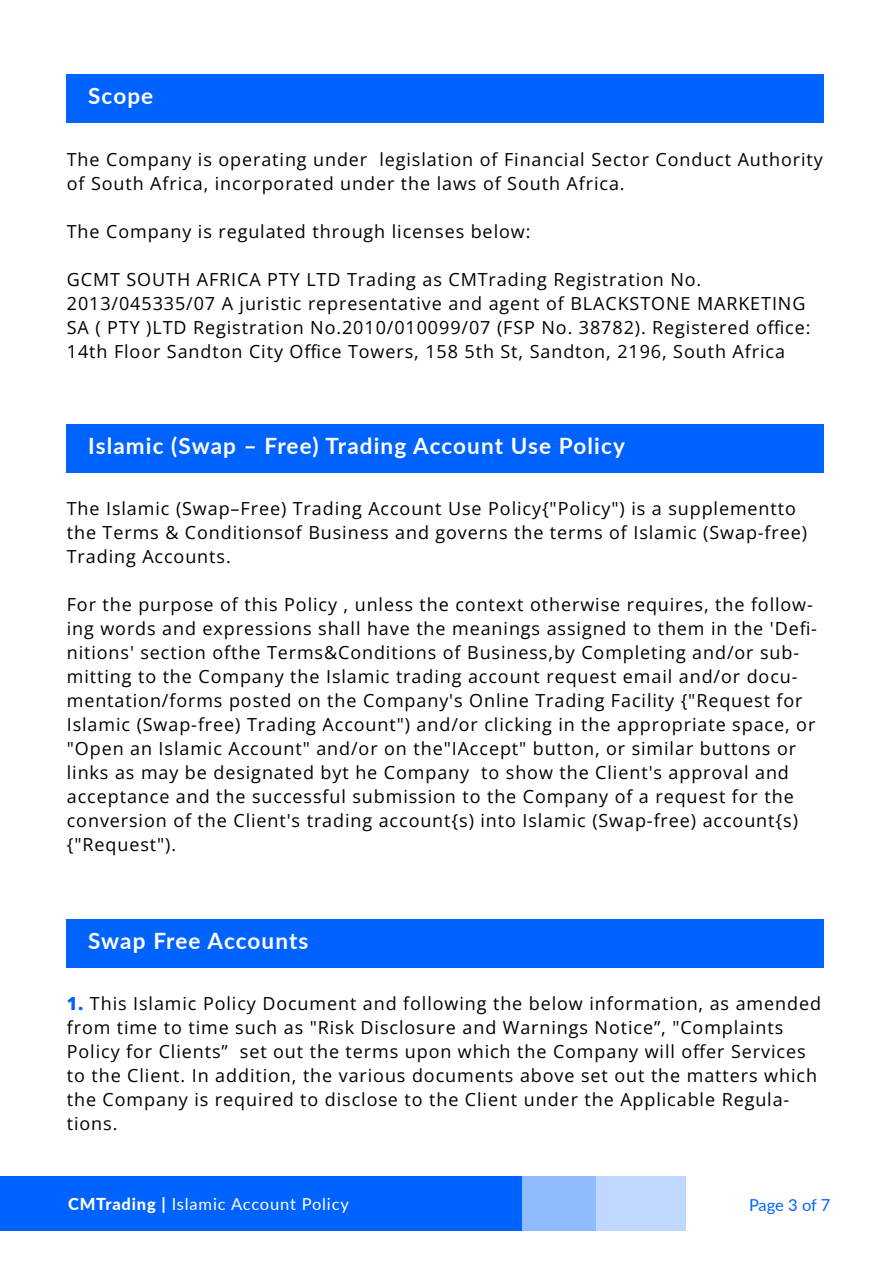
<style>
.page{position:relative;width:894px;height:1265px;background:#fff}
.page>*{position:absolute;margin:0;border:0;box-sizing:border-box;transform-origin:0 0}
.t1{font:700 22.5px "Lato";letter-spacing:.05em;color:#fff}
.t2{font:18px/24px "Open Sans";letter-spacing:.05em;color:#000}
.t3{font:16.5px "Lato";letter-spacing:.05em;color:#fff}
.t4{font:16.5px "Lato";letter-spacing:-.01em;color:#0063ff}
.s1{font-weight:800;color:#0063ff}
.s2{font-weight:800}
</style>
<div class="page">
<div style="left:0;top:1176px;width:686px;height:54px;background:#c0d8ff"></div>
<div style="left:0;top:1176px;width:596px;height:54px;background:#90bbff"></div>
<div style="left:0;top:1176px;width:522px;height:54px;background:#0063ff"></div>
<div style="left:67px;top:74px;width:757px;height:49px;background:#0063ff"></div>
<div style="left:67px;top:424px;width:757px;height:48px;background:#0063ff"></div>
<div style="left:67px;top:919px;width:757px;height:48px;background:#0063ff"></div>
<p class="t1" style="left:88px;top:80px;width:67px">Scope</p>
<p class="t2" style="left:67px;top:147px;width:758px">The Company is operating under legislation of Financial Sector Conduct Authority of South Africa, incorporated under the laws of South Africa.</p>
<p class="t2" style="left:67px;top:219px;width:465px">The Company is regulated through licenses below:</p>
<p class="t2" style="left:67px;top:267px;width:745px">GCMT SOUTH AFRICA PTY LTD Trading as CMTrading Registration No.<br>2013/045335/07 A juristic representative and agent of BLACKSTONE MARKETING SA ( PTY )LTD Registration No.2010/010099/07 (FSP No. 38782). Registered office:<br>14th Floor Sandton City Office Towers, 158 5th St, Sandton, 2196, South Africa</p>
<p class="t1" style="left:88px;top:429px;width:538px">Islamic (Swap – Free) Trading Account Use Policy</p>
<p class="t2" style="left:67px;top:495px;width:742px">The Islamic (Swap–Free) Trading Account Use Policy{"Policy") is a supplementto the Terms &amp; Conditionsof Business and governs the terms of Islamic (Swap-free)<br>Trading Accounts.</p>
<p class="t2" style="left:67px;top:591px;width:752px">For the purpose of this Policy , unless the context otherwise requires, the follow&shy;ing words and expressions shall have the meanings assigned to them in the 'Defi&shy;nitions' section ofthe Terms&amp;Conditions of Business,by Completing and/or sub&shy;mitting to the Company the Islamic trading account request email and/or docu&shy;mentation/forms posted on the Company's Online Trading Facility {"Request for Islamic (Swap-free) Trading Account") and/or clicking in the appropriate space, or "Open an Islamic Account" and/or on the"IAccept" button, or similar buttons or links as may be designated byt he Company to show the Client's approval and acceptance and the successful submission to the Company of a request for the conversion of the Client's trading account{s) into Islamic (Swap-free) account{s) {"Request").</p>
<p class="t1" style="left:88px;top:924px;width:222px">Swap Free Accounts</p>
<p class="t2" style="left:67px;top:990px;width:756px"><span class="s1">1.</span> This Islamic Policy Document and following the below information, as amended from time to time such as "Risk Disclosure and Warnings Notice”, "Complaints Policy for Clients” set out the terms upon which the Company will offer Services to the Client. In addition, the various documents above set out the matters which the Company is required to disclose to the Client under the Applicable Regula&shy;tions.</p>
<p class="t3" style="left:68px;top:1191px;width:282px"><span class="s2">CMTrading |</span> Islamic Account Policy</p>
<p class="t4" style="left:749px;top:1193px;width:83px">Page 3 of 7</p>
</div>
